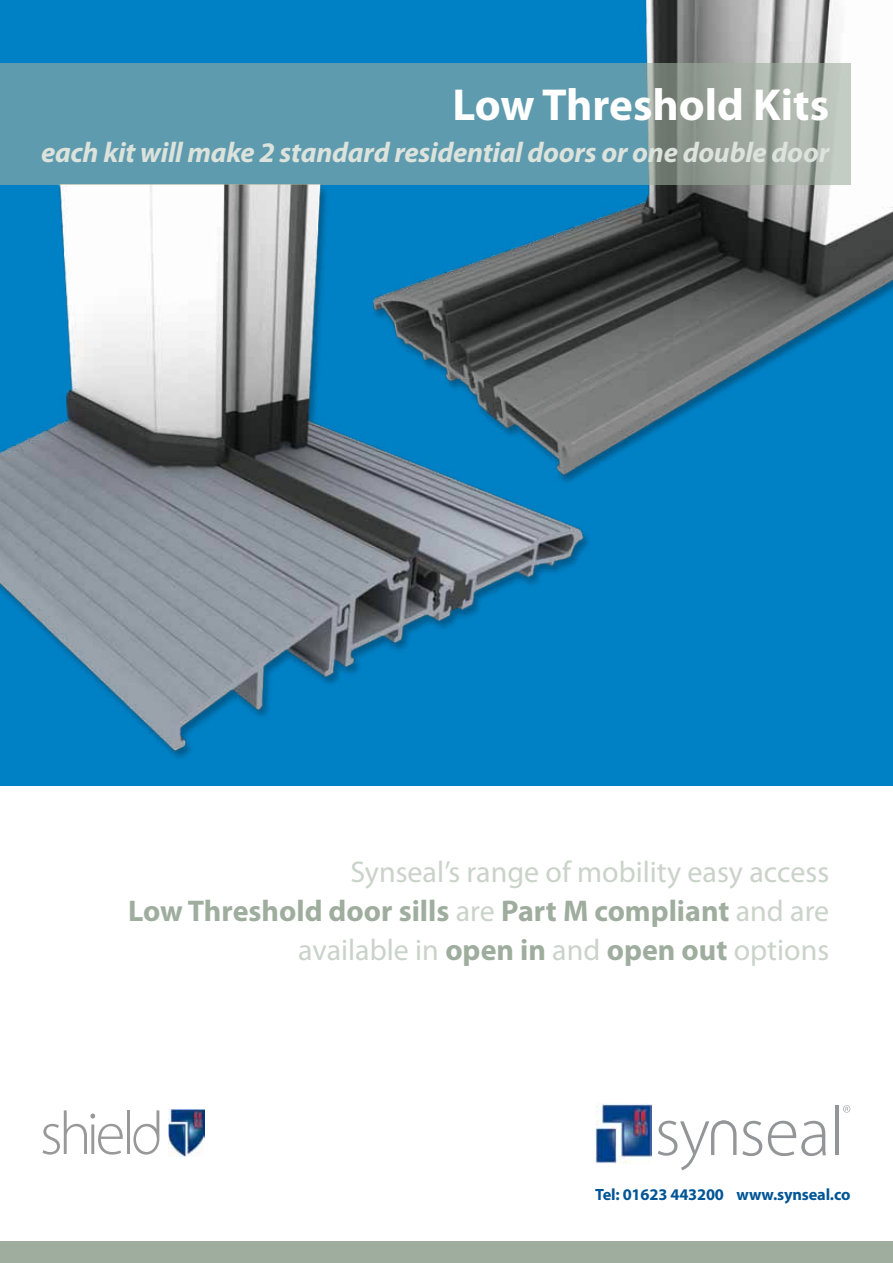
<style>
.page{position:relative;width:893px;height:1263px;background:#fff}
.page>*{position:absolute;margin:0;border:0;box-sizing:border-box;transform-origin:0 0}
.t1{font:700 45px "Myriad Pro";color:#fff}
.t2{font:30px/39px "Myriad Pro";color:#cad3c9;text-align:right}
.t3{font:italic 700 28.5px "Myriad Pro";letter-spacing:-.01em;color:#dce2dc}
.t4{font:700 16.35px "Myriad Pro";letter-spacing:-.01em;color:#005596}
.s1{font-weight:700;color:#9fad9e}
</style>
<div class="page">
<svg style="left:658px;top:1120px;width:78px;height:50px"></svg>
<svg style="left:768px;top:1121px;width:58px;height:35px"></svg>
<svg style="left:742px;top:1121px;width:20px;height:35px"></svg>
<hr style="left:835px;top:1105px;width:3px;height:50px;background:#939598">
<img style="left:595px;top:1103px;width:56px;height:61px">
<svg style="left:843px;top:1105px;width:7px;height:7px"></svg>
<div style="left:0;top:1242px;width:893px;height:21px;background:#9fad9e"></div>
<div style="left:0;top:0;width:893px;height:786px;background:#0081c6"></div>
<img style="left:0;top:185px;width:589px;height:573px">
<img style="left:345px;top:0;width:548px;height:522px">
<svg style="left:0;top:64px;width:850px;height:121px;background:#6d9da9"></svg>
<img style="left:169px;top:1110px;width:36px;height:47px">
<svg style="left:43px;top:1110px;width:80px;height:44px"></svg>
<hr style="left:127px;top:1110px;width:3px;height:44px;background:#989899">
<svg style="left:133px;top:1110px;width:26px;height:44px"></svg>
<h1 class="t1" style="left:452px;top:76px;width:378px">Low Threshold Kits</h1>
<p class="t3" style="left:41px;top:134px;width:790px">each kit will make 2 standard residential doors or one double door</p>
<p class="t2" style="left:128px;top:851px;width:703px">Synseal’s range of mobility easy access<br><span class="s1">Low Threshold door sills</span> are <span class="s1">Part M compliant</span> and are available in <span class="s1">open in</span> and <span class="s1">open out</span> options</p>
<p class="t4" style="left:595px;top:1184px;width:257px">Tel: 01623 443200 www.synseal.co</p>
</div>
